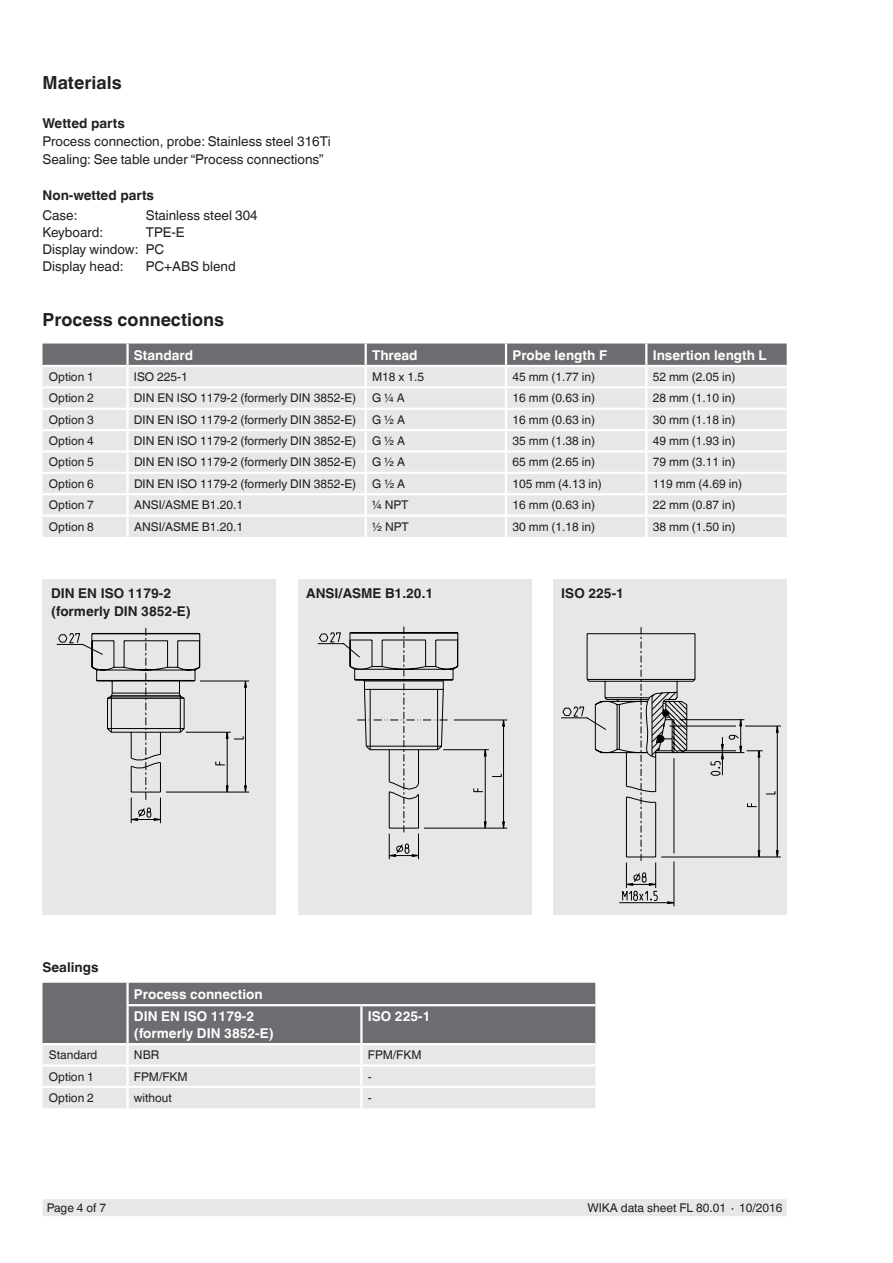
<style>
.page{position:relative;width:893px;height:1263px;background:#fff}
.page>*{position:absolute;margin:0;border:0;box-sizing:border-box;transform-origin:0 0}
.t1{font:700 18px "Helvetica World";color:#231f20}
.t2{font:13.5px/17px "Helvetica World";color:#231f20}
.t3{font:700 13.5px/22.5px "Helvetica World";color:#fff}
.t4{font:700 13.5px/18px "Helvetica World";color:#231f20}
.t5{font:12px "Helvetica World";color:#231f20}
</style>
<div class="page">
<div style="left:43px;top:1199px;width:744px;height:17px;background:#e6e7e9"></div>
<div style="left:43px;top:580px;width:233px;height:335px;background:#e6e7e9"></div>
<div style="left:298px;top:580px;width:233px;height:335px;background:#e6e7e9"></div>
<div style="left:553px;top:580px;width:234px;height:335px;background:#e6e7e9"></div>
<div style="left:43px;top:388px;width:744px;height:149px;background:#e6e7e9"></div>
<svg style="left:43px;top:343px;width:744px;height:43px;background:#acadaf"></svg>
<hr style="left:126px;top:388px;width:3px;height:20px;background:#fff">
<hr style="left:365px;top:388px;width:2px;height:20px;background:#fff">
<hr style="left:505px;top:388px;width:2px;height:20px;background:#fff">
<hr style="left:645px;top:388px;width:2px;height:20px;background:#fff">
<hr style="left:43px;top:408px;width:85px;height:2px;background:#fff">
<hr style="left:128px;top:408px;width:238px;height:2px;background:#fff">
<hr style="left:126px;top:410px;width:3px;height:19px;background:#fff">
<hr style="left:366px;top:408px;width:140px;height:2px;background:#fff">
<hr style="left:506px;top:408px;width:140px;height:2px;background:#fff">
<hr style="left:646px;top:408px;width:141px;height:2px;background:#fff">
<hr style="left:43px;top:429px;width:85px;height:2px;background:#fff">
<hr style="left:128px;top:429px;width:238px;height:2px;background:#fff">
<hr style="left:126px;top:431px;width:3px;height:19px;background:#fff">
<hr style="left:366px;top:429px;width:140px;height:2px;background:#fff">
<hr style="left:506px;top:429px;width:140px;height:2px;background:#fff">
<hr style="left:646px;top:429px;width:141px;height:2px;background:#fff">
<hr style="left:43px;top:450px;width:85px;height:3px;background:#fff">
<hr style="left:128px;top:450px;width:238px;height:3px;background:#fff">
<hr style="left:126px;top:453px;width:3px;height:19px;background:#fff">
<hr style="left:366px;top:450px;width:140px;height:3px;background:#fff">
<hr style="left:506px;top:450px;width:140px;height:3px;background:#fff">
<hr style="left:646px;top:450px;width:141px;height:3px;background:#fff">
<hr style="left:43px;top:472px;width:85px;height:2px;background:#fff">
<hr style="left:128px;top:472px;width:238px;height:2px;background:#fff">
<hr style="left:126px;top:474px;width:3px;height:19px;background:#fff">
<hr style="left:366px;top:472px;width:140px;height:2px;background:#fff">
<hr style="left:506px;top:472px;width:140px;height:2px;background:#fff">
<hr style="left:646px;top:472px;width:141px;height:2px;background:#fff">
<hr style="left:43px;top:493px;width:85px;height:2px;background:#fff">
<hr style="left:128px;top:493px;width:238px;height:2px;background:#fff">
<hr style="left:126px;top:495px;width:3px;height:19px;background:#fff">
<hr style="left:366px;top:493px;width:140px;height:2px;background:#fff">
<svg style="left:365px;top:410px;width:2px;height:104px"></svg>
<hr style="left:506px;top:493px;width:140px;height:2px;background:#fff">
<svg style="left:505px;top:410px;width:2px;height:104px"></svg>
<hr style="left:646px;top:493px;width:141px;height:2px;background:#fff">
<svg style="left:645px;top:410px;width:2px;height:104px"></svg>
<hr style="left:43px;top:514px;width:85px;height:3px;background:#fff">
<hr style="left:128px;top:514px;width:238px;height:3px;background:#fff">
<hr style="left:126px;top:517px;width:3px;height:20px;background:#fff">
<hr style="left:366px;top:514px;width:140px;height:3px;background:#fff">
<hr style="left:365px;top:517px;width:2px;height:20px;background:#fff">
<hr style="left:506px;top:514px;width:140px;height:3px;background:#fff">
<hr style="left:505px;top:517px;width:2px;height:20px;background:#fff">
<hr style="left:646px;top:514px;width:141px;height:3px;background:#fff">
<hr style="left:645px;top:517px;width:2px;height:20px;background:#fff">
<svg style="left:43px;top:983px;width:552px;height:125px;background:#a9aaac"></svg>
<hr style="left:126px;top:983px;width:3px;height:21px;background:#fff">
<hr style="left:43px;top:1043px;width:85px;height:2px;background:#fff">
<hr style="left:360px;top:1006px;width:3px;height:37px;background:#fff">
<hr style="left:126px;top:1045px;width:3px;height:19px;background:#fff">
<hr style="left:360px;top:1045px;width:3px;height:19px;background:#fff">
<hr style="left:43px;top:1064px;width:85px;height:3px;background:#fff">
<hr style="left:128px;top:1064px;width:233px;height:3px;background:#fff">
<hr style="left:126px;top:1067px;width:3px;height:19px;background:#fff">
<hr style="left:361px;top:1064px;width:234px;height:3px;background:#fff">
<hr style="left:360px;top:1067px;width:3px;height:19px;background:#fff">
<hr style="left:43px;top:1086px;width:85px;height:2px;background:#fff">
<hr style="left:128px;top:1086px;width:233px;height:2px;background:#fff">
<hr style="left:126px;top:1088px;width:3px;height:20px;background:#fff">
<hr style="left:361px;top:1086px;width:234px;height:2px;background:#fff">
<hr style="left:360px;top:1088px;width:3px;height:20px;background:#fff">
<hr style="left:126px;top:1004px;width:235px;height:2px;background:#fff">
<hr style="left:126px;top:1006px;width:3px;height:37px;background:#fff">
<hr style="left:361px;top:1004px;width:234px;height:2px;background:#fff">
<hr style="left:128px;top:1043px;width:233px;height:2px;background:#fff">
<hr style="left:361px;top:1043px;width:234px;height:2px;background:#fff">
<svg style="left:56px;top:627px;width:194px;height:197px"></svg>
<svg style="left:317px;top:643px;width:102px;height:217px"></svg>
<svg style="left:319px;top:626px;width:189px;height:206px"></svg>
<svg style="left:561px;top:627px;width:220px;height:280px"></svg>
<h1 class="t1" style="left:43px;top:73px;width:81px">Materials</h1>
<p class="t4" style="left:43px;top:115px;width:84px">Wetted parts</p>
<p class="t2" style="left:43px;top:133px;width:290px;line-height:18px">Process connection, probe: Stainless steel 316Ti<br>Sealing: See table under “Process connections”</p>
<p class="t4" style="left:43px;top:187px;width:113px">Non-wetted parts</p>
<p class="t2" style="left:43px;top:207px;width:37px">Case:</p>
<p class="t2" style="left:146px;top:207px;width:113px">Stainless steel 304</p>
<p class="t2" style="left:43px;top:224px;width:62px">Keyboard:</p>
<p class="t2" style="left:43px;top:224px;width:144px;text-indent:103px">TPE-E<br>Display window: PC<br>Display head:</p>
<p class="t2" style="left:146px;top:258px;width:91px">PC+ABS blend</p>
<h1 class="t1" style="left:43px;top:309px;width:183px">Process connections</h1>
<p class="t3" style="left:134px;top:344px;width:61px">Standard</p>
<p class="t3" style="left:372px;top:344px;width:47px">Thread</p>
<p class="t3" style="left:512px;top:344px;width:96px">Probe length F</p>
<p class="t3" style="left:653px;top:344px;width:115px">Insertion length L</p>
<p class="t5" style="left:49px;top:370px;width:47px">Option 1</p>
<p class="t5" style="left:134px;top:370px;width:55px">ISO 225-1</p>
<p class="t5" style="left:372px;top:370px;width:54px">M18 x 1.5</p>
<p class="t5" style="left:512px;top:370px;width:84px">45 mm (1.77 in)</p>
<p class="t5" style="left:653px;top:370px;width:84px">52 mm (2.05 in)</p>
<p class="t5" style="left:49px;top:391px;width:47px">Option 2</p>
<p class="t5" style="left:134px;top:391px;width:224px">DIN EN ISO 1179-2 (formerly DIN 3852-E)</p>
<p class="t5" style="left:372px;top:391px;width:34px">G ¼ A</p>
<p class="t5" style="left:512px;top:391px;width:84px">16 mm (0.63 in)</p>
<p class="t5" style="left:653px;top:391px;width:84px">28 mm (1.10 in)</p>
<p class="t5" style="left:49px;top:413px;width:47px">Option 3</p>
<p class="t5" style="left:134px;top:413px;width:224px">DIN EN ISO 1179-2 (formerly DIN 3852-E)</p>
<p class="t5" style="left:372px;top:413px;width:35px">G ½ A</p>
<p class="t5" style="left:512px;top:413px;width:84px">16 mm (0.63 in)</p>
<p class="t5" style="left:653px;top:413px;width:84px">30 mm (1.18 in)</p>
<p class="t5" style="left:49px;top:434px;width:47px">Option 4</p>
<p class="t5" style="left:134px;top:434px;width:224px">DIN EN ISO 1179-2 (formerly DIN 3852-E)</p>
<p class="t5" style="left:372px;top:434px;width:35px">G ½ A</p>
<p class="t5" style="left:512px;top:434px;width:84px">35 mm (1.38 in)</p>
<p class="t5" style="left:653px;top:434px;width:84px">49 mm (1.93 in)</p>
<p class="t5" style="left:49px;top:455px;width:47px">Option 5</p>
<p class="t5" style="left:134px;top:455px;width:224px">DIN EN ISO 1179-2 (formerly DIN 3852-E)</p>
<p class="t5" style="left:372px;top:455px;width:35px">G ½ A</p>
<p class="t5" style="left:512px;top:455px;width:84px">65 mm (2.65 in)</p>
<p class="t5" style="left:653px;top:455px;width:84px">79 mm (3.11 in)</p>
<p class="t5" style="left:49px;top:477px;width:47px">Option 6</p>
<p class="t5" style="left:134px;top:477px;width:224px">DIN EN ISO 1179-2 (formerly DIN 3852-E)</p>
<p class="t5" style="left:372px;top:477px;width:35px">G ½ A</p>
<p class="t5" style="left:512px;top:477px;width:91px">105 mm (4.13 in)</p>
<p class="t5" style="left:653px;top:477px;width:91px">119 mm (4.69 in)</p>
<p class="t5" style="left:49px;top:498px;width:47px">Option 7</p>
<p class="t5" style="left:134px;top:498px;width:111px">ANSI/ASME B1.20.1</p>
<p class="t5" style="left:372px;top:498px;width:38px">¼ NPT</p>
<p class="t5" style="left:512px;top:498px;width:84px">16 mm (0.63 in)</p>
<p class="t5" style="left:653px;top:498px;width:84px">22 mm (0.87 in)</p>
<p class="t5" style="left:49px;top:519px;width:47px">Option 8</p>
<p class="t5" style="left:134px;top:519px;width:111px">ANSI/ASME B1.20.1</p>
<p class="t5" style="left:372px;top:519px;width:38px">½ NPT</p>
<p class="t5" style="left:512px;top:519px;width:84px">30 mm (1.18 in)</p>
<p class="t5" style="left:653px;top:519px;width:84px">38 mm (1.50 in)</p>
<p class="t4" style="left:51px;top:584px;width:141px">DIN EN ISO 1179-2 (formerly DIN 3852-E)</p>
<p class="t4" style="left:306px;top:584px;width:129px">ANSI/ASME B1.20.1</p>
<p class="t4" style="left:561px;top:584px;width:64px">ISO 225-1</p>
<p class="t4" style="left:43px;top:958px;width:58px">Sealings</p>
<p class="t3" style="left:134px;top:983px;width:130px">Process connection<br>DIN EN ISO 1179-2</p>
<p class="t3" style="left:134px;top:1022px;width:141px">(formerly DIN 3852-E)</p>
<p class="t3" style="left:368px;top:1005px;width:64px">ISO 225-1</p>
<p class="t5" style="left:49px;top:1048px;width:50px">Standard</p>
<p class="t5" style="left:134px;top:1048px;width:27px">NBR</p>
<p class="t5" style="left:368px;top:1048px;width:55px">FPM/FKM</p>
<p class="t5" style="left:49px;top:1069px;width:47px">Option 1</p>
<p class="t5" style="left:134px;top:1069px;width:55px">FPM/FKM</p>
<p class="t5" style="left:368px;top:1069px;width:5px">-</p>
<p class="t5" style="left:49px;top:1091px;width:47px">Option 2</p>
<p class="t5" style="left:134px;top:1091px;width:39px">without</p>
<p class="t5" style="left:368px;top:1091px;width:5px">-</p>
<p class="t5" style="left:47px;top:1201px;width:61px">Page 4 of 7</p>
<p class="t5" style="left:587px;top:1201px;width:197px">WIKA data sheet FL 80.01 ∙ 10/2016</p>
</div>
